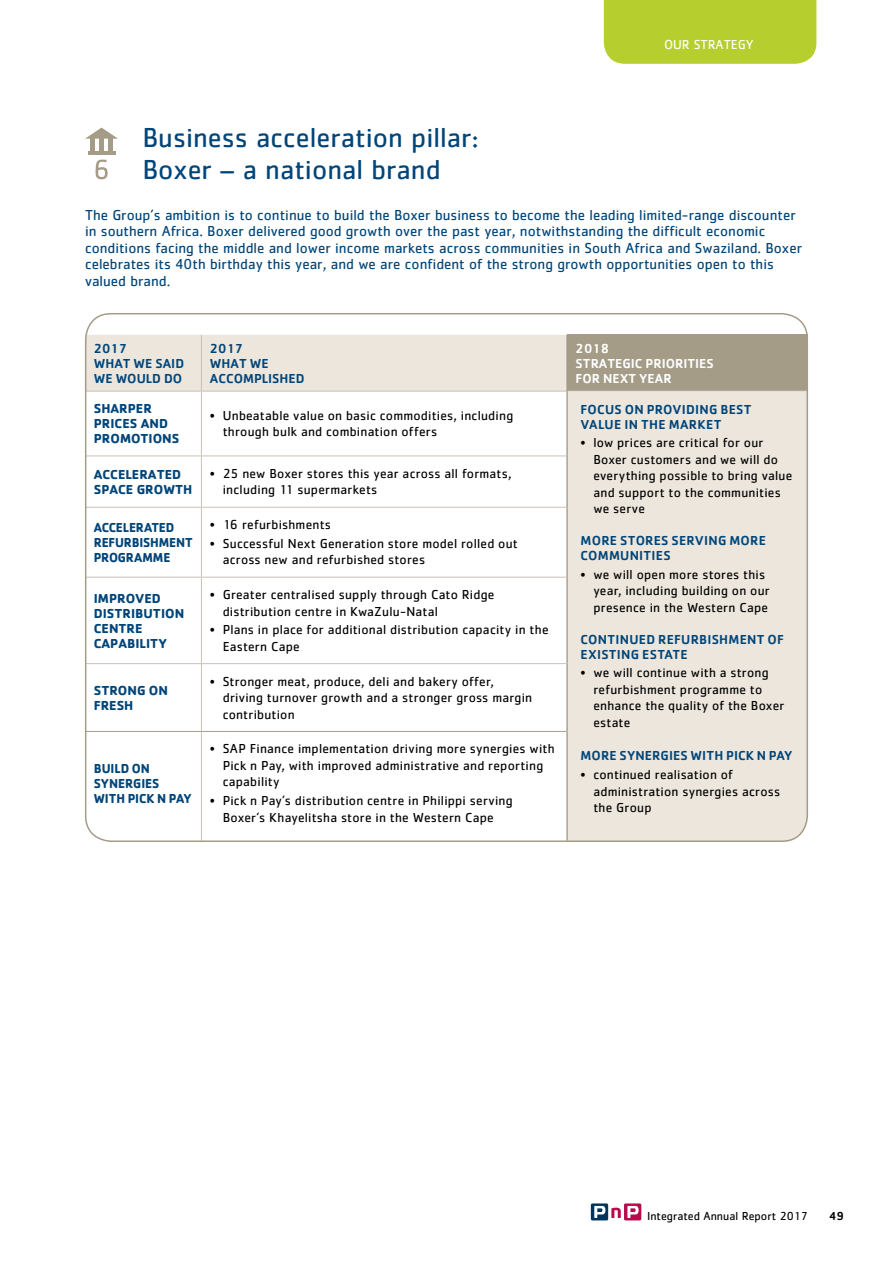
<style>
.page{position:relative;width:893px;height:1263px;background:#fff}
.page>*{position:absolute;margin:0;border:0;box-sizing:border-box;transform-origin:0 0}
.t1{font:28.5px/31.5px "Cachet Std";color:#004579}
.t2{font:15px/16.5px "Cachet Std";color:#004579}
.t3{font:13.5px/16.5px "Cachet Std";letter-spacing:.015em;color:#000}
.t4{font:500 13.5px/15px "Cachet Std";letter-spacing:.015em;color:#004579}
.t5{font:700 13.5px/15px "Cachet Std";color:#004579}
.t6{font:700 13.5px/15px "Cachet Std";color:#004579;scale:.95 1}
.t7{font:500 13.5px/15px "Cachet Std";color:#fff}
.t8{font:13.5px "Cachet Std";color:#fff}
.t9{font:12px "Cachet Std";color:#000}
.t10{font:500 12px "Cachet Std";color:#000}
</style>
<div class="page">
<svg style="left:591px;top:1203px;width:50px;height:17px"></svg>
<div style="left:604px;top:0;width:212px;height:64px;background:#b6cf2f"></div>
<div style="left:90px;top:137px;width:5px;height:14px;background:#a49c87"></div>
<hr style="left:88px;top:151px;width:27px;height:3px;background:#a49c87">
<div style="left:99px;top:137px;width:5px;height:14px;background:#a49c87"></div>
<div style="left:108px;top:137px;width:5px;height:14px;background:#a49c87"></div>
<svg style="left:85px;top:128px;width:33px;height:11px"></svg>
<svg style="left:96px;top:160px;width:12px;height:19px"></svg>
<div style="left:88px;top:335px;width:478px;height:56px;background:#ece6dd"></div>
<div style="left:567px;top:335px;width:241px;height:56px;background:#a49c87"></div>
<hr style="left:201px;top:335px;width:1px;height:56px;background:#ccc1b7">
<hr style="left:85px;top:391px;width:116px;height:1px;background:#ccc1b7">
<hr style="left:201px;top:391px;width:365px;height:1px;background:#ccc1b7">
<hr style="left:201px;top:391px;width:1px;height:65px;background:#ccc1b7">
<hr style="left:85px;top:456px;width:116px;height:1px;background:#ccc1b7">
<hr style="left:201px;top:456px;width:365px;height:1px;background:#ccc1b7">
<hr style="left:201px;top:456px;width:1px;height:51px;background:#ccc1b7">
<hr style="left:85px;top:507px;width:116px;height:1px;background:#ccc1b7">
<hr style="left:201px;top:507px;width:365px;height:1px;background:#ccc1b7">
<hr style="left:201px;top:508px;width:1px;height:69px;background:#ccc1b7">
<hr style="left:85px;top:577px;width:116px;height:1px;background:#ccc1b7">
<hr style="left:201px;top:577px;width:365px;height:1px;background:#ccc1b7">
<hr style="left:201px;top:577px;width:1px;height:86px;background:#ccc1b7">
<hr style="left:85px;top:663px;width:116px;height:1px;background:#ccc1b7">
<hr style="left:201px;top:663px;width:365px;height:1px;background:#ccc1b7">
<hr style="left:201px;top:664px;width:1px;height:67px;background:#ccc1b7">
<hr style="left:201px;top:732px;width:1px;height:109px;background:#ccc1b7">
<hr style="left:566px;top:335px;width:2px;height:56px;background:#a49c87">
<hr style="left:566px;top:391px;width:2px;height:65px;background:#a49c87">
<hr style="left:566px;top:456px;width:2px;height:51px;background:#a49c87">
<hr style="left:566px;top:507px;width:2px;height:70px;background:#a49c87">
<hr style="left:566px;top:577px;width:2px;height:87px;background:#a49c87">
<hr style="left:566px;top:664px;width:2px;height:67px;background:#a49c87">
<hr style="left:566px;top:731px;width:2px;height:110px;background:#a49c87">
<hr style="left:85px;top:731px;width:116px;height:1px;background:#a49c87">
<hr style="left:201px;top:731px;width:365px;height:1px;background:#a49c87">
<div style="left:568px;top:391px;width:239px;height:451px;background:#ece6dd"></div>
<h1 class="t1" style="left:142px;top:121px;width:338px">Business acceleration pillar:<br>Boxer – a national brand</h1>
<p class="t8" style="left:664px;top:36px;width:91px">OUR STRATEGY</p>
<p class="t2" style="left:85px;top:206px;width:719px">The Group’s ambition is to continue to build the Boxer business to become the leading limited-range discounter in southern Africa. Boxer delivered good growth over the past year, notwithstanding the difficult economic conditions facing the middle and lower income markets across communities in South Africa and Swaziland. Boxer celebrates its 40th birthday this year, and we are confident of the strong growth opportunities open to this valued brand.</p>
<p class="t4" style="left:94px;top:340px;width:92px">2017<br>WHAT WE SAID<br>WE WOULD DO</p>
<p class="t4" style="left:210px;top:340px;width:96px">2017<br>WHAT WE<br>ACCOMPLISHED</p>
<p class="t7" style="left:576px;top:340px;width:140px">2018<br>STRATEGIC PRIORITIES<br>FOR NEXT YEAR</p>
<p class="t5" style="left:94px;top:401px;width:87px">SHARPER<br>PRICES AND<br>PROMOTIONS</p>
<p class="t3" style="left:223px;top:407px;width:292px;text-indent:-13px">• Unbeatable value on basic commodities, including through bulk and combination offers</p>
<p class="t4" style="left:581px;top:401px;width:172px">FOCUS ON PROVIDING BEST<br>VALUE IN THE MARKET</p>
<p class="t3" style="left:593px;top:434px;width:201px;text-indent:-13px">• low prices are critical for our<br>Boxer customers and we will do everything possible to bring value and support to the communities we serve</p>
<p class="t4" style="left:581px;top:533px;width:187px">MORE STORES SERVING MORE<br>COMMUNITIES</p>
<p class="t3" style="left:593px;top:566px;width:178px;text-indent:-13px">• we will open more stores this year, including building on our presence in the Western Cape</p>
<p class="t4" style="left:581px;top:631px;width:205px">CONTINUED REFURBISHMENT OF<br>EXISTING ESTATE</p>
<p class="t3" style="left:593px;top:664px;width:193px;text-indent:-13px">• we will continue with a strong refurbishment programme to enhance the quality of the Boxer estate</p>
<p class="t4" style="left:581px;top:748px;width:213px">MORE SYNERGIES WITH PICK N PAY</p>
<p class="t3" style="left:593px;top:766px;width:188px;text-indent:-13px">• continued realisation of administration synergies across the Group</p>
<p class="t5" style="left:94px;top:466px;width:100px">ACCELERATED<br>SPACE GROWTH</p>
<p class="t3" style="left:223px;top:465px;width:290px;text-indent:-13px">• 25 new Boxer stores this year across all formats, including 11 supermarkets</p>
<p class="t6" style="left:94px;top:519px;width:106px">ACCELERATED<br>REFURBISHMENT<br>PROGRAMME</p>
<p class="t3" style="left:210px;top:516px;width:123px">• 16 refurbishments</p>
<p class="t3" style="left:223px;top:535px;width:297px;text-indent:-13px">• Successful Next Generation store model rolled out across new and refurbished stores</p>
<p class="t5" style="left:94px;top:590px;width:92px">IMPROVED<br>DISTRIBUTION<br>CENTRE<br>CAPABILITY</p>
<p class="t3" style="left:223px;top:586px;width:273px;text-indent:-13px">• Greater centralised supply through Cato Ridge distribution centre in KwaZulu-Natal</p>
<p class="t3" style="left:223px;top:621px;width:327px;text-indent:-13px">• Plans in place for additional distribution capacity in the<br>Eastern Cape</p>
<p class="t5" style="left:94px;top:682px;width:76px">STRONG ON<br>FRESH</p>
<p class="t3" style="left:223px;top:673px;width:311px;text-indent:-13px">• Stronger meat, produce, deli and bakery offer, driving turnover growth and a stronger gross margin contribution</p>
<p class="t3" style="left:223px;top:740px;width:333px;text-indent:-13px">• SAP Finance implementation driving more synergies with<br>Pick n Pay, with improved administrative and reporting capability</p>
<p class="t3" style="left:210px;top:792px;width:304px;text-align:center">• Pick n Pay’s distribution centre in Philippi serving<br>Boxer’s Khayelitsha store in the Western Cape</p>
<p class="t6" style="left:94px;top:760px;width:104px">BUILD ON<br>SYNERGIES<br>WITH PICK N PAY</p>
<p class="t9" style="left:647px;top:1209px;width:162px">Integrated Annual Report 2017</p>
<p class="t10" style="left:829px;top:1209px;width:16px">49</p>
</div>
